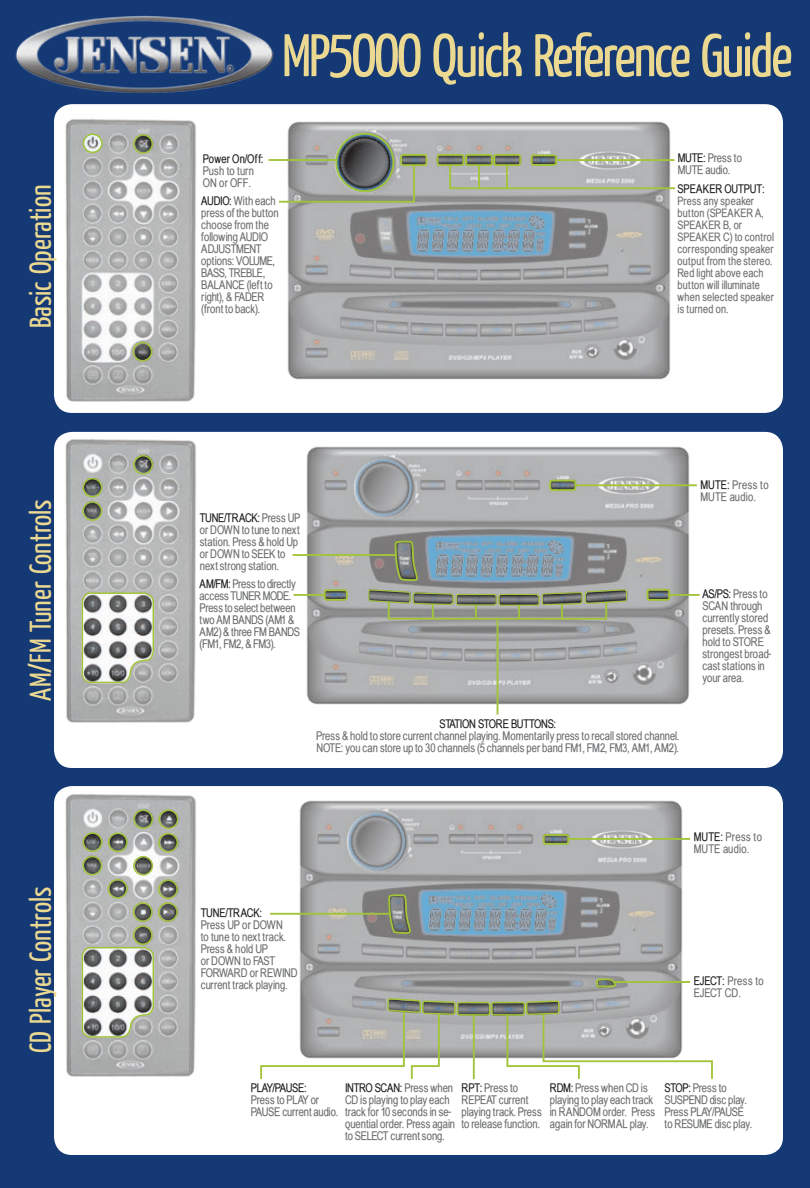
<style>
.page{position:relative;width:810px;height:1188px;background:#153975}
.page>*{position:absolute;margin:0;border:0;box-sizing:border-box;transform-origin:0 0}
.t1{font:60px "Yanone Kaffeesatz";letter-spacing:-.04em;color:#ebd891}
.t2{font:30px "Yanone Kaffeesatz";color:#ebd891}
.t3{font:12px/12px "Babel Sans";letter-spacing:.005em;color:#6d6f71}
.t4{font:12px/12px "Babel Sans";letter-spacing:-.03em;color:#6d6f71}
.t5{font:12px "Babel Sans";letter-spacing:-.015em;color:#231f20}
.t6{font:12px/12px "Babel Sans";letter-spacing:-.025em;color:#6d6f71}
.t7{font:12px "Babel Sans";letter-spacing:.02em;color:#231f20}
.t8{font:11.7px/12px "Babel Sans";letter-spacing:.02em;color:#6d6f71}
.s1{font-size:61.5px}
.s2{color:#231f20}
</style>
<div class="page">
<img style="left:15px;top:15px;width:259px;height:91px">
<div style="left:54px;top:786px;width:729px;height:369px;background:#fff;border-radius:18px"></div>
<img style="left:459px;top:800px;width:224px;height:265px">
<div style="left:491px;top:1002px;width:34px;height:14px;border:2px solid #a2c43a;border-radius:2px"></div>
<div style="left:457px;top:1002px;width:33px;height:14px;border:2px solid #a2c43a;border-radius:2px"></div>
<hr style="left:473px;top:1015px;width:2px;height:64px;background:#a2c43a">
<svg style="left:506px;top:826px;width:207px;height:253px"></svg>
<img style="left:59px;top:790px;width:137px;height:287px">
<div style="left:158px;top:809px;width:20px;height:20px;border:2px solid #a2c43a;border-radius:50%"></div>
<div style="left:133px;top:809px;width:20px;height:20px;border:2px solid #a2c43a;border-radius:50%"></div>
<div style="left:158px;top:833px;width:20px;height:20px;border:2px solid #a2c43a;border-radius:50%"></div>
<div style="left:108px;top:833px;width:20px;height:19px;border:2px solid #a2c43a;border-radius:50%"></div>
<div style="left:133px;top:856px;width:20px;height:20px;border:2px solid #a2c43a;border-radius:50%"></div>
<div style="left:82px;top:856px;width:20px;height:19px;border:2px solid #a2c43a;border-radius:50%"></div>
<div style="left:158px;top:879px;width:20px;height:20px;border:2px solid #a2c43a;border-radius:50%"></div>
<div style="left:108px;top:879px;width:20px;height:20px;border:2px solid #a2c43a;border-radius:50%"></div>
<div style="left:158px;top:902px;width:20px;height:20px;border:2px solid #a2c43a;border-radius:50%"></div>
<div style="left:133px;top:902px;width:20px;height:20px;border:2px solid #a2c43a;border-radius:50%"></div>
<div style="left:133px;top:925px;width:20px;height:20px;border:2px solid #a2c43a;border-radius:50%"></div>
<div style="left:83px;top:832px;width:19px;height:20px;border:2px solid #a2c43a;border-radius:50%"></div>
<svg style="left:80px;top:946px;width:75px;height:92px"></svg>
<div style="left:54px;top:432px;width:729px;height:336px;background:#fff;border-radius:18px"></div>
<img style="left:306px;top:446px;width:390px;height:266px">
<div style="left:646px;top:589px;width:24px;height:12px;border:2px solid #a2c43a;border-radius:2px"></div>
<hr style="left:669px;top:594px;width:31px;height:2px;background:#a2c43a">
<hr style="left:575px;top:484px;width:122px;height:2px;background:#a2c43a">
<svg style="left:393px;top:540px;width:27px;height:42px"></svg>
<hr style="left:293px;top:554px;width:103px;height:2px;background:#a2c43a">
<svg style="left:475px;top:606px;width:2px;height:11px"></svg>
<svg style="left:518px;top:606px;width:2px;height:11px"></svg>
<div style="left:388px;top:601px;width:219px;height:19px;border:2px solid #a2c43a"></div>
<hr style="left:497px;top:619px;width:1px;height:96px;background:#a2c43a">
<svg style="left:259px;top:589px;width:200px;height:490px"></svg>
<div style="left:456px;top:594px;width:41px;height:12px;border:1px solid #a2c43a;border-radius:2px"></div>
<div style="left:498px;top:594px;width:42px;height:12px;border:1px solid #a2c43a;border-radius:2px"></div>
<svg style="left:538px;top:464px;width:90px;height:155px"></svg>
<img style="left:59px;top:436px;width:137px;height:287px">
<div style="left:133px;top:455px;width:20px;height:20px;border:2px solid #a2c43a;border-radius:50%"></div>
<div style="left:82px;top:501px;width:20px;height:20px;border:2px solid #a2c43a;border-radius:50%"></div>
<div style="left:83px;top:478px;width:19px;height:20px;border:2px solid #a2c43a;border-radius:50%"></div>
<svg style="left:80px;top:592px;width:75px;height:92px"></svg>
<div style="left:54px;top:104px;width:729px;height:309px;background:#fff;border-radius:18px"></div>
<img style="left:287px;top:121px;width:388px;height:259px">
<div style="left:335px;top:133px;width:59px;height:59px;border:2px solid #a2c43a;border-radius:50%"></div>
<div style="left:400px;top:154px;width:27px;height:12px;border:2px solid #a2c43a;border-radius:2px"></div>
<hr style="left:269px;top:159px;width:68px;height:2px;background:#a2c43a">
<div style="left:531px;top:154px;width:26px;height:12px;border:2px solid #a2c43a;border-radius:2px"></div>
<svg style="left:279px;top:164px;width:137px;height:40px"></svg>
<hr style="left:556px;top:159px;width:119px;height:2px;background:#a2c43a">
<img style="left:65px;top:119px;width:131px;height:283px">
<div style="left:83px;top:134px;width:20px;height:19px;border:2px solid #a2c43a;border-radius:50%"></div>
<div style="left:133px;top:134px;width:20px;height:20px;border:2px solid #a2c43a;border-radius:50%"></div>
<div style="left:133px;top:342px;width:19px;height:20px;border:2px solid #a2c43a;border-radius:50%"></div>
<div style="left:437px;top:154px;width:27px;height:12px;border:2px solid #a2c43a;border-radius:2px"></div>
<div style="left:465px;top:154px;width:28px;height:12px;border:2px solid #a2c43a;border-radius:2px"></div>
<div style="left:493px;top:154px;width:28px;height:12px;border:2px solid #a2c43a;border-radius:2px"></div>
<div style="left:449px;top:164px;width:59px;height:25px;border:2px solid #a2c43a"></div>
<hr style="left:478px;top:165px;width:2px;height:23px;background:#a2c43a">
<hr style="left:507px;top:187px;width:168px;height:2px;background:#a2c43a">
<h2 class="t2" style="left:21px;top:328px;width:145px;rotate:-90deg">Basic Operation</h2>
<h2 class="t2" style="left:21px;top:701px;width:203px;rotate:-90deg">AM/FM Tuner Controls</h2>
<h2 class="t2" style="left:21px;top:1053px;width:168px;rotate:-90deg">CD Player Controls</h2>
<h1 class="t1" style="left:282px;top:17px;width:512px">MP<span class="s1">5</span>OOO Quick Reference Guide</h1>
<p class="t7" style="left:203px;top:152px;width:62px">Power On/Off:</p>
<p class="t3" style="left:203px;top:165px;width:53px">Push to turn<br>ON or OFF.</p>
<p class="t3" style="left:201px;top:195px;width:79px"><span class="s2">AUDIO:</span> With each press of the button choose from the following AUDIO<br>ADJUSTMENT options: VOLUME,<br>BASS, TREBLE,<br>BALANCE (left to right), &amp; FADER (front to back).</p>
<p class="t6" style="left:678px;top:152px;width:66px"><span class="s2">MUTE:</span> Press to<br>MUTE audio.</p>
<p class="t5" style="left:678px;top:182px;width:89px">SPEAKER OUTPUT:</p>
<p class="t8" style="left:678px;top:195px;width:98px">Press any speaker button (SPEAKER A,<br>SPEAKER B, or<br>SPEAKER C) to control corresponding speaker output from the stereo.<br>Red light above each button will illuminate when selected speaker is turned on.</p>
<p class="t3" style="left:200px;top:512px;width:102px"><span class="s2">TUNE/TRACK:</span> Press UP or DOWN to tune to next station. Press &amp; hold Up or DOWN to SEEK to next strong station.</p>
<p class="t3" style="left:200px;top:577px;width:102px"><span class="s2">AM/FM:</span> Press to directly access TUNER MODE.<br>Press to select between two AM BANDS (AM1 &amp;<br>AM2) &amp; three FM BANDS (FM1, FM2, &amp; FM3).</p>
<p class="t5" style="left:439px;top:717px;width:118px">STATION STORE BUTTONS:</p>
<p class="t3" style="left:316px;top:730px;width:365px">Press &amp; hold to store current channel playing. Momentarily press to recall stored channel.<br>NOTE: you can store up to 30 channels (5 channels per band FM1, FM2, FM3, AM1, AM2).</p>
<p class="t3" style="left:700px;top:479px;width:70px"><span class="s2">MUTE:</span> Press to<br>MUTE audio.</p>
<p class="t3" style="left:703px;top:588px;width:71px"><span class="s2">AS/PS:</span> Press to<br>SCAN through currently stored presets. Press &amp; hold to STORE strongest broad&shy;cast stations in your area.</p>
<p class="t5" style="left:201px;top:906px;width:63px">TUNE/TRACK:</p>
<p class="t3" style="left:201px;top:919px;width:98px">Press UP or DOWN<br>to tune to next track.<br>Press &amp; hold UP<br>or DOWN to FAST<br>FORWARD or REWIND current track playing.</p>
<p class="t3" style="left:694px;top:831px;width:70px"><span class="s2">MUTE:</span> Press to<br>MUTE audio.</p>
<p class="t3" style="left:694px;top:974px;width:71px"><span class="s2">EJECT:</span> Press to<br>EJECT CD.</p>
<p class="t5" style="left:251px;top:1081px;width:57px">PLAY/PAUSE:</p>
<p class="t3" style="left:251px;top:1094px;width:89px">Press to PLAY or<br>PAUSE current audio.</p>
<p class="t3" style="left:345px;top:1082px;width:112px"><span class="s2">INTRO SCAN:</span> Press when<br>CD is playing to play each track for 10 seconds in se&shy;quential order. Press again to SELECT current song.</p>
<p class="t3" style="left:462px;top:1082px;width:82px"><span class="s2">RPT:</span> Press to<br>REPEAT current playing track. Press to release function.</p>
<p class="t3" style="left:550px;top:1082px;width:107px"><span class="s2">RDM:</span> Press when CD is playing to play each track in RANDOM order. Press again for NORMAL play.</p>
<p class="t4" style="left:665px;top:1082px;width:89px"><span class="s2">STOP:</span> Press to<br>SUSPEND disc play.<br>Press PLAY/PAUSE to RESUME disc play.</p>
</div>
